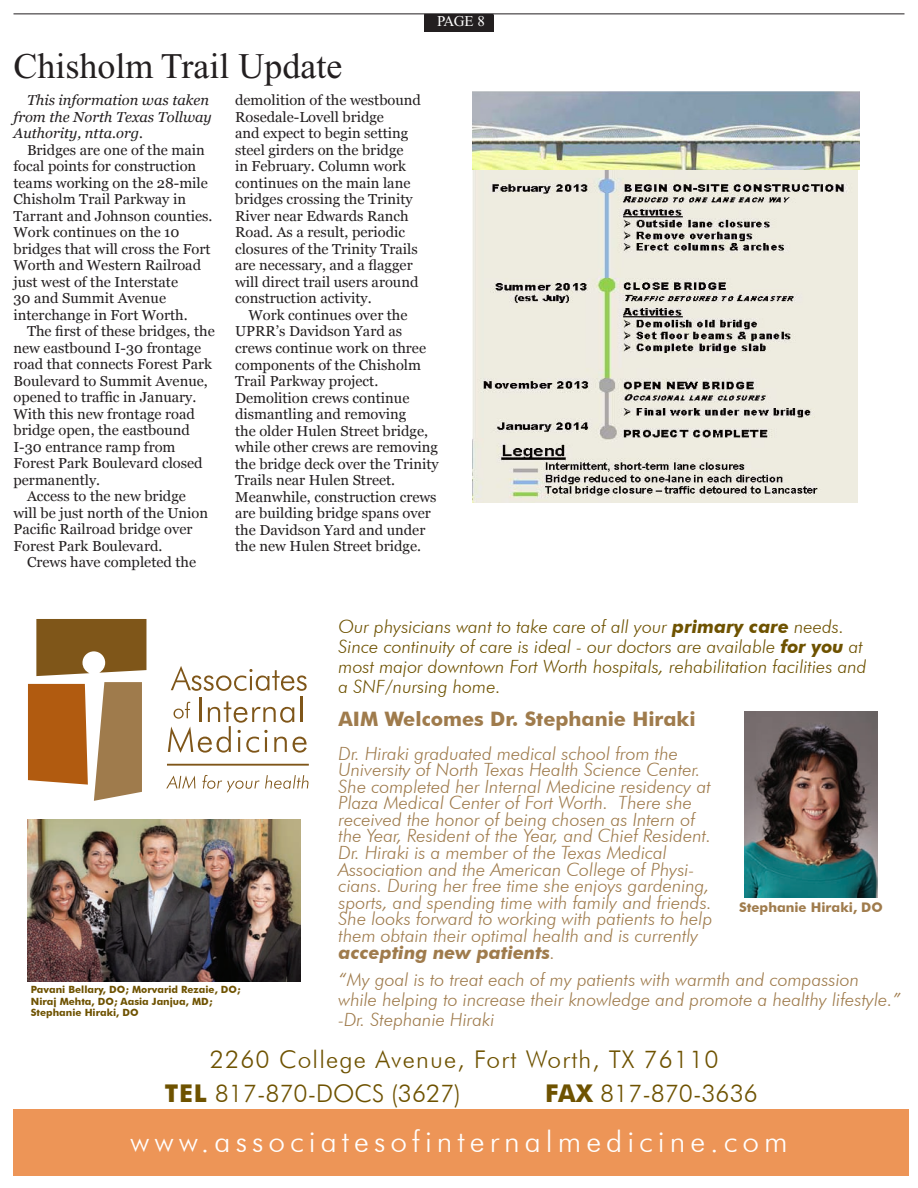
<style>
.page{position:relative;width:918px;height:1188px;background:#fff}
.page>*{position:absolute;margin:0;border:0;box-sizing:border-box;transform-origin:0 0}
.Default{font:36px "Times New Roman";color:#231f20}
.t1{font:300 29.85px "Futura BT";letter-spacing:.17em;color:#fff}
.t2{font:300 24.45px/33.5px "Futura BT";letter-spacing:.05em;color:#6e5200}
.t3{font:300 24.45px "Futura BT";color:#6e5200}
.t4{font:700 19.95px "Futura BT";color:#9f7b4c}
.t5{font:italic 300 18.3px/16.6px "Futura BT";color:#9f7b4c}
.t6{font:italic 300 18.3px/20px "Futura BT";color:#6e5200}
.t7{font:15px "Times New Roman";color:#fff}
.t8{font:14.4px/16.5px "Georgia";color:#231f20}
.Default-2{font:italic 14.4px/16.5px "Georgia";color:#231f20}
.t9{font:700 13.2px "Futura BT";color:#9f7b4c}
.t10{font:700 9.9px/11.6px "Futura BT";color:#6e5200}
.s1{font-weight:700}
</style>
<div class="page">
<div style="left:14px;top:1109px;width:895px;height:67px;background:#ed9557"></div>
<svg style="left:36px;top:619px;width:110px;height:57px;background:#8d6933"></svg>
<div style="left:28px;top:684px;width:60px;height:101px;background:#b15b10"></div>
<svg style="left:94px;top:682px;width:48px;height:119px;background:#ad8e66"></svg>
<svg style="left:166px;top:776px;width:29px;height:13px"></svg>
<svg style="left:202px;top:775px;width:57px;height:17px"></svg>
<svg style="left:265px;top:775px;width:43px;height:14px"></svg>
<svg style="left:171px;top:666px;width:136px;height:25px"></svg>
<hr style="left:199px;top:698px;width:3px;height:24px;background:#7f5619">
<hr style="left:300px;top:697px;width:3px;height:25px;background:#7f5619">
<svg style="left:168px;top:701px;width:139px;height:52px"></svg>
<hr style="left:167px;top:764px;width:142px;height:2px;background:#7f5619">
<img style="left:744px;top:711px;width:134px;height:187px">
<img style="left:28px;top:820px;width:272px;height:162px">
<img style="left:472px;top:91px;width:387px;height:411px">
<hr style="left:13px;top:14px;width:891px;height:1px;background:#231f20">
<div style="left:424px;top:15px;width:70px;height:17px;background:#231f20"></div>
<p class="Default" style="left:14px;top:47px;width:330px">Chisholm Trail Update</p>
<p class="t7" style="left:437px;top:13px;width:50px">PAGE 8</p>
<p class="Default-2" style="left:14px;top:92px;width:200px;text-indent:13px">This information was taken from the North Texas Tollway<br>Authority, ntta.org.</p>
<p class="t8" style="left:14px;top:142px;width:200px;text-indent:13px">Bridges are one of the main focal points for construction teams working on the 28-mile<br>Chisholm Trail Parkway in<br>Tarrant and Johnson counties.<br>Work continues on the 10 bridges that will cross the Fort<br>Worth and Western Railroad just west of the Interstate<br>30 and Summit Avenue interchange in Fort Worth.</p>
<p class="t8" style="left:14px;top:323px;width:203px;text-indent:13px">The first of these bridges, the new eastbound I-30 frontage road that connects Forest Park<br>Boulevard to Summit Avenue, opened to traffic in January.<br>With this new frontage road bridge open, the eastbound<br>I-30 entrance ramp from<br>Forest Park Boulevard closed permanently.</p>
<p class="t8" style="left:14px;top:488px;width:196px;text-indent:13px">Access to the new bridge will be just north of the Union<br>Pacific Railroad bridge over<br>Forest Park Boulevard.</p>
<p class="t8" style="left:27px;top:554px;width:171px">Crews have completed the</p>
<p class="t8" style="left:235px;top:92px;width:187px">demolition of the westbound<br>Rosedale-Lovell bridge<br>and expect to begin setting steel girders on the bridge<br>in February. Column work continues on the main lane bridges crossing the Trinity<br>River near Edwards Ranch<br>Road. As a result, periodic closures of the Trinity Trails are necessary, and a flagger will direct trail users around construction activity.</p>
<p class="t8" style="left:235px;top:307px;width:205px;text-indent:13px">Work continues over the<br>UPRR’s Davidson Yard as crews continue work on three components of the Chisholm<br>Trail Parkway project.<br>Demolition crews continue dismantling and removing<br>the older Hulen Street bridge, while other crews are removing the bridge deck over the Trinity<br>Trails near Hulen Street.<br>Meanwhile, construction crews are building bridge spans over the Davidson Yard and under the new Hulen Street bridge.</p>
<p class="t6" style="left:339px;top:616px;width:530px">Our physicians want to take care of all your <span class="s1">primary care</span> needs.<br>Since continuity of care is ideal - our doctors are available <span class="s1">for you</span> at most major downtown Fort Worth hospitals, rehabilitation facilities and a SNF/nursing home.</p>
<p class="t10" style="left:31px;top:984px;width:211px">Pavani Bellary, DO; Morvarid Rezaie, DO;<br>Niraj Mehta, DO; Aasia Janjua, MD;<br>Stephanie Hiraki, DO</p>
<p class="t4" style="left:339px;top:707px;width:358px">AIM Welcomes Dr. Stephanie Hiraki</p>
<p class="t5" style="left:339px;top:745px;width:375px">Dr. Hiraki graduated medical school from the University of North Texas Health Science Center.<br>She completed her Internal Medicine residency at Plaza Medical Center of Fort Worth. There she received the honor of being chosen as Intern of the Year, Resident of the Year, and Chief Resident.<br>Dr. Hiraki is a member of the Texas Medical Association and the American College of Physi&shy;cians. During her free time she enjoys gardening, sports, and spending time with family and friends.<br>She looks forward to working with patients to help them obtain their optimal health and is currently <span class="s1">accepting new patients</span>.</p>
<p class="t5" style="left:339px;top:969px;width:564px;line-height:20px">“My goal is to treat each of my patients with warmth and compassion while helping to increase their knowledge and promote a healthy lifestyle.” -Dr. Stephanie Hiraki</p>
<p class="t9" style="left:739px;top:899px;width:145px">Stephanie Hiraki, DO</p>
<p class="t2" style="left:165px;top:1043px;width:555px;text-indent:45px">2260 College Avenue, Fort Worth, TX 76110<br><span class="s1">TEL</span> 817-870-DOCS (3627)</p>
<p class="t3" style="left:545px;top:1078px;width:214px"><span class="s1">FAX</span> 817-870-3636</p>
<p class="t1" style="left:130px;top:1123px;width:659px">www.associatesofinternalmedicine.com</p>
</div>
